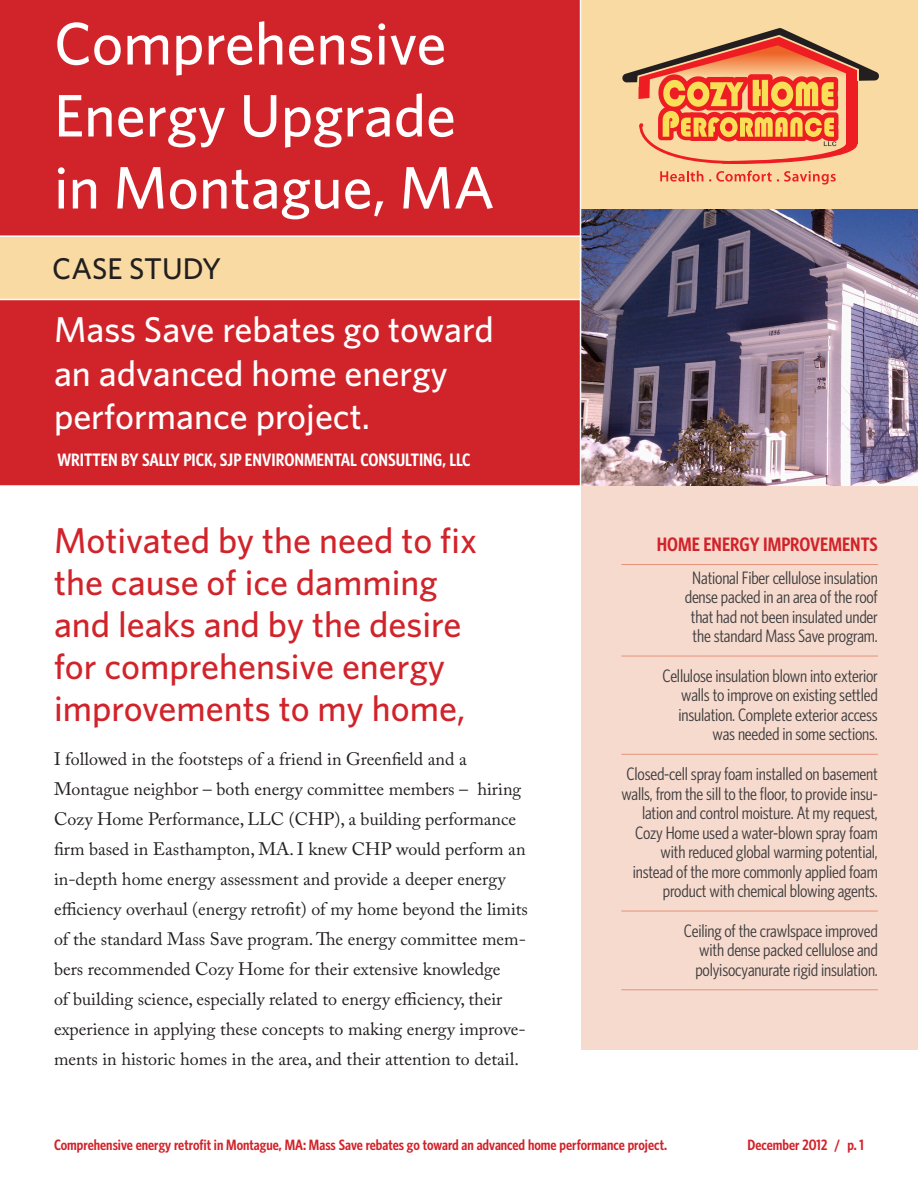
<style>
.page{position:relative;width:918px;height:1188px;background:#fff}
.page>*{position:absolute;margin:0;border:0;box-sizing:border-box;transform-origin:0 0}
.t1{font:500 60px/72px "Whitney";color:#fff}
.t2{font:500 36px/42px "Whitney";color:#d1232a}
.t3{font:500 36px/43.2px "Whitney";color:#fff}
.t4{font:500 30px "Whitney";color:#231f20}
.t5{font:600 19.5px "Whitney Condensed";color:#d1232a}
.t6{font:18px/19.5px "Whitney Condensed";letter-spacing:-.01em;color:#3e3e3f;text-align:right}
.t7{font:18px/30px "Adobe Caslon Pro";color:#231f20}
.t8{font:600 18px "Whitney Condensed";color:#fff}
.t9{font:600 15px "Whitney Condensed";color:#d1232a}
</style>
<div class="page">
<div style="left:581px;top:485px;width:337px;height:565px;background:#f7dace"></div>
<div style="left:581px;top:0;width:337px;height:210px;background:#f9daa2"></div>
<img style="left:581px;top:210px;width:337px;height:275px">
<div style="left:0;top:0;width:580px;height:486px;background:#d1232a"></div>
<svg style="left:660px;top:171px;width:43px;height:11px"></svg>
<svg style="left:709px;top:171px;width:127px;height:14px;background:#f6ad84"></svg>
<svg style="left:622px;top:28px;width:257px;height:136px;background:#ea9969"></svg>
<div style="left:0;top:235px;width:580px;height:65px;background:#f9daa2"></div>
<hr style="left:621px;top:564px;width:257px;height:1px;background:#e59279">
<hr style="left:621px;top:656px;width:257px;height:1px;background:#e59279">
<hr style="left:621px;top:754px;width:257px;height:1px;background:#e59279">
<hr style="left:621px;top:911px;width:257px;height:1px;background:#e59279">
<hr style="left:621px;top:989px;width:257px;height:1px;background:#e59279">
<p class="t1" style="left:54px;top:6px;width:442px">Comprehensive<br>Energy Upgrade in Montague, MA</p>
<p class="t4" style="left:52px;top:251px;width:170px">CASE STUDY</p>
<p class="t3" style="left:54px;top:307px;width:441px">Mass Save rebates go toward an advanced home energy performance project.</p>
<p class="t8" style="left:57px;top:450px;width:415px">WRITTEN BY SALLY PICK, SJP ENVIRONMENTAL CONSULTING, LLC</p>
<p class="t2" style="left:54px;top:519px;width:425px">Motivated by the need to fix the cause of ice damming and leaks and by the desire for comprehensive energy improvements to my home,</p>
<p class="t7" style="left:54px;top:743px;width:476px">I followed in the footsteps of a friend in Greenfield and a Montague neighbor – both energy committee members – hiring Cozy Home Performance, LLC (CHP), a building performance firm based in Easthampton, MA. I knew CHP would perform an in-depth home energy assessment and provide a deeper energy efficiency overhaul (energy retrofit) of my home beyond the limits of the standard Mass Save program. The energy committee mem&shy;bers recommended Cozy Home for their extensive knowledge<br>of building science, especially related to energy efficiency, their experience in applying these concepts to making energy improve&shy;ments in historic homes in the area, and their attention to detail.</p>
<p class="t5" style="left:657px;top:533px;width:223px">HOME ENERGY IMPROVEMENTS</p>
<p class="t6" style="left:685px;top:568px;width:195px;text-align:center">National Fiber cellulose insulation dense packed in an area of the roof that had not been insulated under the standard Mass Save program.</p>
<p class="t6" style="left:662px;top:666px;width:217px">Cellulose insulation blown into exterior walls to improve on existing settled insulation. Complete exterior access was needed in some sections.</p>
<p class="t6" style="left:621px;top:764px;width:258px">Closed-cell spray foam installed on basement walls, from the sill to the floor, to provide insu&shy;lation and control moisture. At my request, Cozy Home used a water-blown spray foam with reduced global warming potential, instead of the more commonly applied foam product with chemical blowing agents.</p>
<p class="t6" style="left:695px;top:921px;width:184px;text-align:justify;text-indent:-12px">Ceiling of the crawlspace improved with dense packed cellulose and polyisocyanurate rigid insulation.</p>
<p class="t9" style="left:54px;top:1136px;width:615px">Comprehensive energy retrofit in Montague, MA: Mass Save rebates go toward an advanced home performance project.</p>
<p class="t9" style="left:747px;top:1136px;width:118px">December 2012 / p. 1</p>
</div>
